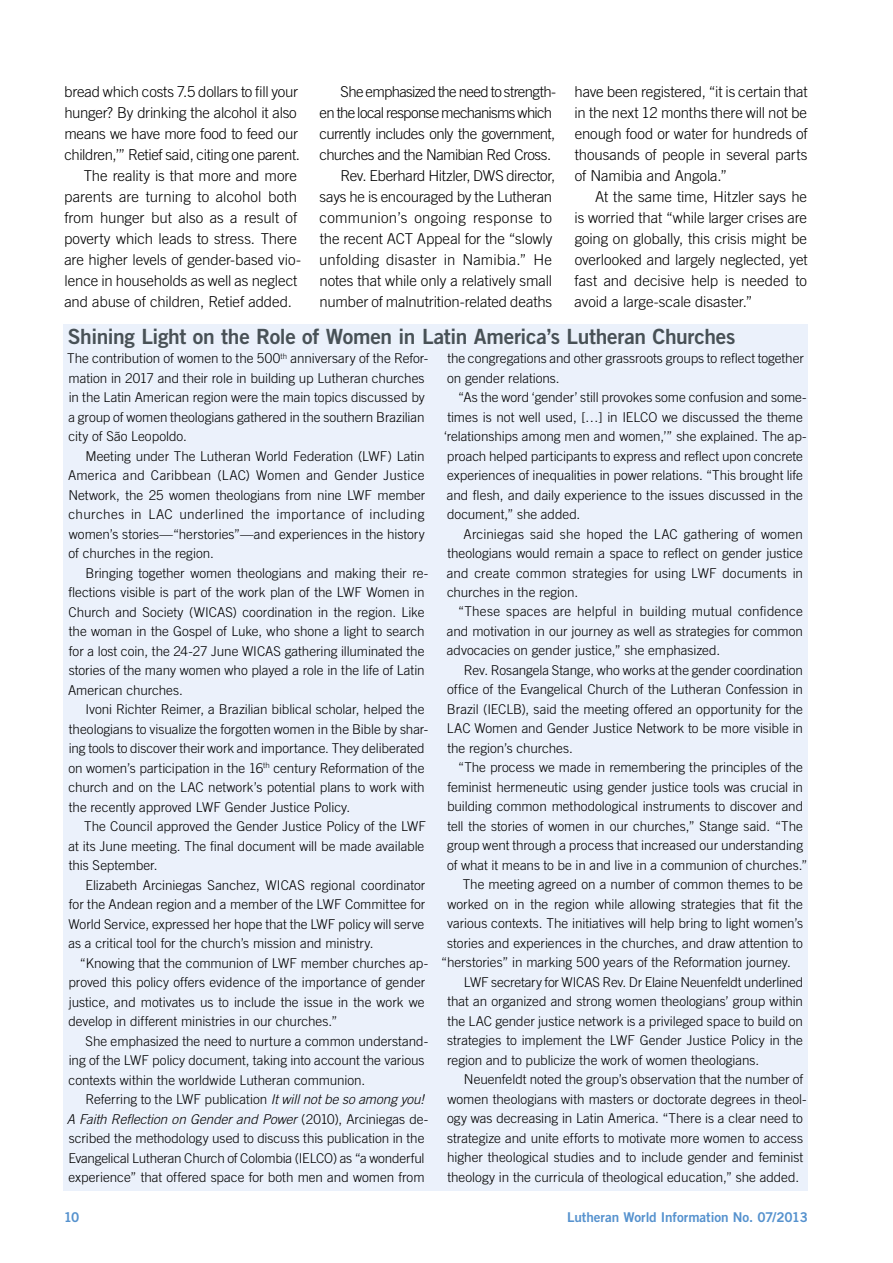
<style>
.page{position:relative;width:893px;height:1263px;background:#fff}
.page>*{position:absolute;margin:0;border:0;box-sizing:border-box;transform-origin:0 0}
.t1{font:21px "Trade Gothic LT Std Bd 2";letter-spacing:-.015em;color:#485156}
.t2{font:300 15px/21px "Trade Gothic LT Std";letter-spacing:-.01em;color:#000;text-align:justify}
.t3{font:300 15px "Trade Gothic LT Std";letter-spacing:-.04em;color:#000}
.t4{font:300 15px "Trade Gothic LT Std";letter-spacing:-.045em;color:#000}
.t5{font:300 15px "Trade Gothic LT Std";letter-spacing:.01em;color:#000}
.t6{font:300 15px "Trade Gothic LT Std";letter-spacing:.02em;color:#000}
.t7{font:300 13.5px/19.5px "Trade Gothic LT Std";letter-spacing:-.005em;color:#000}
.t8{font:13.5px "Trade Gothic LT Std Bd 2";letter-spacing:-.005em;color:#5692ce}
.s1{font-style:italic}
</style>
<div class="page">
<div style="left:64px;top:324px;width:744px;height:867px;background:#ebf1fb"></div>
<p class="t2" style="left:575px;top:81px;width:235px">have been registered, “it is certain that in the next 12 months there will not be enough food or water for hundreds of thousands of people in several parts of Namibia and Angola.”</p>
<p class="t2" style="left:575px;top:186px;width:234px;text-indent:20px">At the same time, Hitzler says he is worried that “while larger crises are going on globally, this crisis might be overlooked and largely neglected, yet fast and decisive help is needed to avoid a large-scale disaster.”</p>
<h1 class="t1" style="left:68px;top:323px;width:669px">Shining Light on the Role of Women in Latin America’s Lutheran Churches</h1>
<p class="t7" style="left:67px;top:348px;width:363px">The contribution of women to the 500<sup>th</sup> anniversary of the Refor&shy;mation in 2017 and their role in building up Lutheran churches in the Latin American region were the main topics discussed by a group of women theologians gathered in the southern Brazilian city of São Leopoldo.</p>
<p class="t7" style="left:68px;top:446px;width:359px;text-align:justify;text-indent:17px">Meeting under The Lutheran World Federation (LWF) Latin America and Caribbean (LAC) Women and Gender Justice Network, the 25 women theologians from nine LWF member churches in LAC underlined the importance of including women’s stories—“herstories”—and experiences in the history of churches in the region.</p>
<p class="t7" style="left:68px;top:563px;width:362px;text-indent:17px">Bringing together women theologians and making their re&shy;flections visible is part of the work plan of the LWF Women in Church and Society (WICAS) coordination in the region. Like the woman in the Gospel of Luke, who shone a light to search for a lost coin, the 24-27 June WICAS gathering illuminated the stories of the many women who played a role in the life of Latin American churches.</p>
<p class="t7" style="left:69px;top:699px;width:361px;text-indent:17px">Ivoni Richter Reimer, a Brazilian biblical scholar, helped the theologians to visualize the forgotten women in the Bible by shar&shy;ing tools to discover their work and importance. They deliberated on women’s participation in the 16<sup>th</sup> century Reformation of the church and on the LAC network’s potential plans to work with the recently approved LWF Gender Justice Policy.</p>
<p class="t7" style="left:68px;top:816px;width:359px;text-indent:16px">The Council approved the Gender Justice Policy of the LWF at its June meeting. The final document will be made available this September.</p>
<p class="t7" style="left:68px;top:875px;width:358px;text-align:justify;text-indent:17px">Elizabeth Arciniegas Sanchez, WICAS regional coordinator for the Andean region and a member of the LWF Committee for World Service, expressed her hope that the LWF policy will serve as a critical tool for the church’s mission and ministry.</p>
<p class="t7" style="left:68px;top:953px;width:361px;text-indent:11px">“Knowing that the communion of LWF member churches ap&shy;proved this policy offers evidence of the importance of gender justice, and motivates us to include the issue in the work we develop in different ministries in our churches.”</p>
<p class="t7" style="left:69px;top:1031px;width:361px;text-indent:17px">She emphasized the need to nurture a common understand&shy;ing of the LWF policy document, taking into account the various contexts within the worldwide Lutheran communion.</p>
<p class="t7" style="left:67px;top:1089px;width:363px;text-indent:19px">Referring to the LWF publication <span class="s1">It will not be so among you!<br>A Faith Reflection on Gender and Power</span> (2010), Arciniegas de&shy;scribed the methodology used to discuss this publication in the Evangelical Lutheran Church of Colombia (IELCO) as “a wonderful experience” that offered space for both men and women from</p>
<p class="t2" style="left:64px;top:81px;width:235px">bread which costs 7.5 dollars to fill your</p>
<p class="t2" style="left:64px;top:102px;width:234px">hunger? By drinking the alcohol it also</p>
<p class="t2" style="left:64px;top:123px;width:235px">means we have more food to feed our</p>
<p class="t2" style="left:64px;top:144px;width:237px">children,’” Retief said, citing one parent.</p>
<p class="t2" style="left:84px;top:165px;width:215px">The reality is that more and more</p>
<p class="t2" style="left:64px;top:186px;width:234px">parents are turning to alcohol both</p>
<p class="t2" style="left:64px;top:207px;width:234px">from hunger but also as a result of</p>
<p class="t2" style="left:64px;top:228px;width:234px">poverty which leads to stress. There</p>
<p class="t2" style="left:64px;top:249px;width:238px">are higher levels of gender-based vio-</p>
<p class="t2" style="left:65px;top:270px;width:234px">lence in households as well as neglect</p>
<p class="t2" style="left:64px;top:291px;width:229px">and abuse of children, Retief added.</p>
<p class="t4" style="left:341px;top:83px;width:217px">She emphasized the need to strength-</p>
<p class="t4" style="left:320px;top:104px;width:234px">en the local response mechanisms which</p>
<p class="t3" style="left:320px;top:125px;width:237px">currently includes only the government,</p>
<p class="t3" style="left:320px;top:146px;width:233px">churches and the Namibian Red Cross.</p>
<p class="t2" style="left:340px;top:165px;width:216px">Rev. Eberhard Hitzler, DWS director,</p>
<p class="t2" style="left:319px;top:186px;width:234px">says he is encouraged by the Lutheran</p>
<p class="t6" style="left:320px;top:209px;width:234px">communion’s ongoing response to</p>
<p class="t2" style="left:320px;top:228px;width:234px">the recent ACT Appeal for the “slowly</p>
<p class="t5" style="left:319px;top:251px;width:234px">unfolding disaster in Namibia.” He</p>
<p class="t2" style="left:319px;top:270px;width:234px">notes that while only a relatively small</p>
<p class="t2" style="left:319px;top:291px;width:234px">number of malnutrition-related deaths</p>
<p class="t7" style="left:447px;top:348px;width:358px">the congregations and other grassroots groups to reflect together on gender relations.</p>
<p class="t7" style="left:444px;top:387px;width:364px;text-indent:14px">“As the word ‘gender’ still provokes some confusion and some&shy;times is not well used, […] in IELCO we discussed the theme ‘relationships among men and women,’” she explained. The ap&shy;proach helped participants to express and reflect upon concrete experiences of inequalities in power relations. “This brought life and flesh, and daily experience to the issues discussed in the document,” she added.</p>
<p class="t7" style="left:447px;top:524px;width:358px;text-align:justify;text-indent:17px">Arciniegas said she hoped the LAC gathering of women theologians would remain a space to reflect on gender justice and create common strategies for using LWF documents in churches in the region.</p>
<p class="t7" style="left:447px;top:602px;width:358px;text-align:justify;text-indent:11px">“These spaces are helpful in building mutual confidence and motivation in our journey as well as strategies for common advocacies on gender justice,” she emphasized.</p>
<p class="t7" style="left:447px;top:660px;width:358px;text-align:justify;text-indent:17px">Rev. Rosangela Stange, who works at the gender coordination office of the Evangelical Church of the Lutheran Confession in Brazil (IECLB), said the meeting offered an opportunity for the LAC Women and Gender Justice Network to be more visible in the region’s churches.</p>
<p class="t7" style="left:458px;top:758px;width:346px">“The process we made in remembering the principles of the</p>
<p class="t7" style="left:447px;top:777px;width:357px">feminist hermeneutic using gender justice tools was crucial in</p>
<p class="t7" style="left:447px;top:797px;width:358px">building common methodological instruments to discover and</p>
<p class="t7" style="left:447px;top:816px;width:357px">tell the stories of women in our churches,” Stange said. “The</p>
<p class="t7" style="left:447px;top:836px;width:358px">group went through a process that increased our understanding</p>
<p class="t7" style="left:447px;top:855px;width:362px">of what it means to be in and live in a communion of churches.”</p>
<p class="t7" style="left:463px;top:875px;width:342px">The meeting agreed on a number of common themes to be</p>
<p class="t7" style="left:447px;top:894px;width:357px">worked on in the region while allowing strategies that fit the</p>
<p class="t7" style="left:447px;top:914px;width:357px">various contexts. The initiatives will help bring to light women’s</p>
<p class="t7" style="left:447px;top:933px;width:357px">stories and experiences in the churches, and draw attention to</p>
<p class="t7" style="left:441px;top:953px;width:351px">“herstories” in marking 500 years of the Reformation journey.</p>
<p class="t7" style="left:464px;top:972px;width:341px">LWF secretary for WICAS Rev. Dr Elaine Neuenfeldt underlined</p>
<p class="t7" style="left:447px;top:992px;width:357px">that an organized and strong women theologians’ group within</p>
<p class="t7" style="left:447px;top:1011px;width:357px">the LAC gender justice network is a privileged space to build on</p>
<p class="t7" style="left:447px;top:1031px;width:357px">strategies to implement the LWF Gender Justice Policy in the</p>
<p class="t7" style="left:447px;top:1050px;width:314px">region and to publicize the work of women theologians.</p>
<p class="t7" style="left:464px;top:1070px;width:341px">Neuenfeldt noted the group’s observation that the number of</p>
<p class="t7" style="left:447px;top:1089px;width:361px">women theologians with masters or doctorate degrees in theol-</p>
<p class="t7" style="left:447px;top:1109px;width:357px">ogy was decreasing in Latin America. “There is a clear need to</p>
<p class="t7" style="left:447px;top:1128px;width:357px">strategize and unite efforts to motivate more women to access</p>
<p class="t7" style="left:447px;top:1148px;width:357px">higher theological studies and to include gender and feminist</p>
<p class="t7" style="left:447px;top:1167px;width:353px">theology in the curricula of theological education,” she added.</p>
<p class="t8" style="left:64px;top:1208px;width:17px">10</p>
<p class="t8" style="left:567px;top:1208px;width:242px">Lutheran World Information No. 07/2013</p>
</div>
